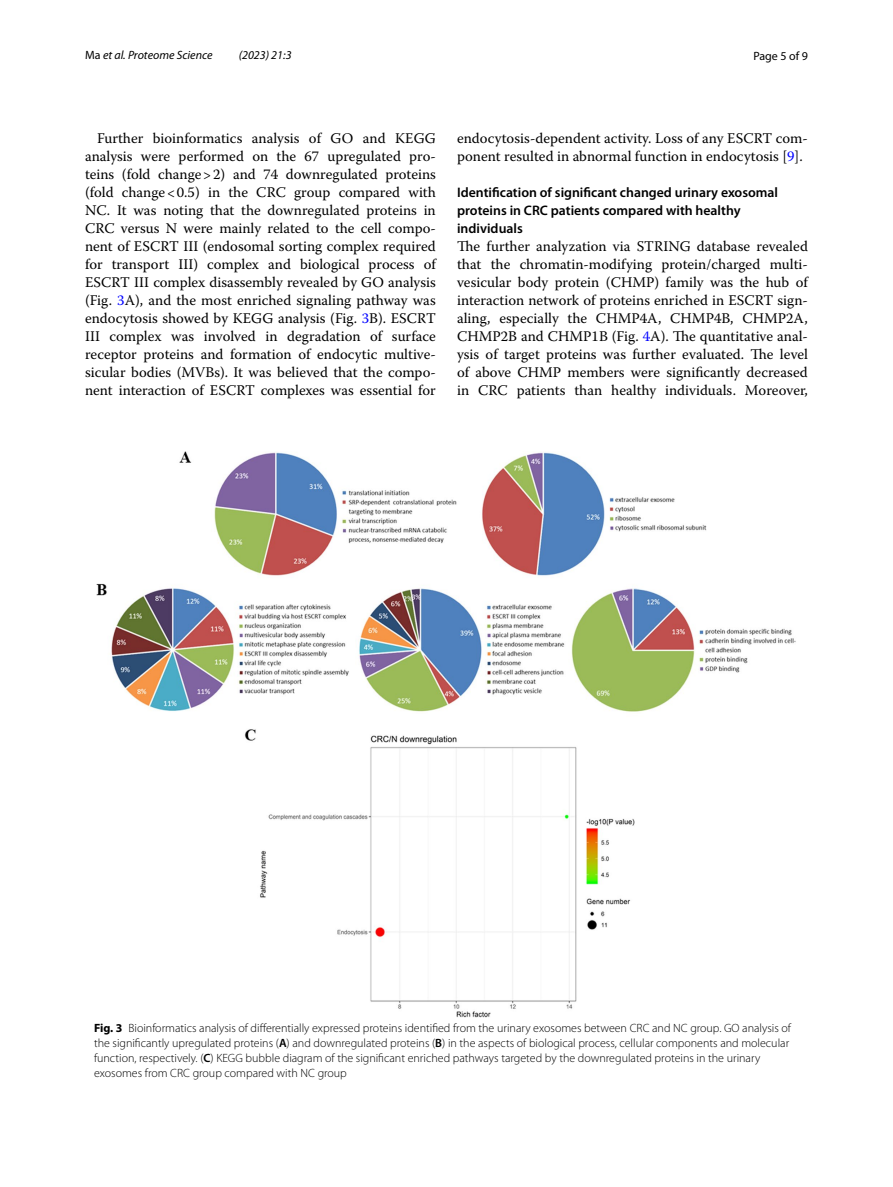
<style>
.page{position:relative;width:893px;height:1187px;background:#fff}
.page>*{position:absolute;margin:0;border:0;box-sizing:border-box;transform-origin:0 0}
.t1{font:14.7px/18px "Warnock Pro";color:#000;text-align:justify}
.t2{font:600 13.8px/18px "Myriad Pro";color:#000}
.t3{font:300 12px/15px "Myriad Pro";color:#000}
.t4{font:italic 12px "Myriad Pro";color:#000}
.t5{font:12px "Myriad Pro";color:#000}
.s1{font-style:normal}
.s2{color:#00f}
.s3{font-weight:700}
.s4{font-weight:600}
</style>
<div class="page">
<img style="left:96px;top:452px;width:700px;height:565px">
<p class="t4" style="left:85px;top:48px;width:129px"><span class="s1">Ma</span> et al. Proteome Science</p>
<p class="t4" style="left:239px;top:48px;width:54px">(2023) 21:3</p>
<p class="t5" style="left:753px;top:48px;width:56px">Page 5 of 9</p>
<p class="t1" style="left:85px;top:128px;width:352px;text-indent:12px">Further bioinformatics analysis of GO and KEGG analysis were performed on the 67 upregulated pro&shy;teins (fold change&gt;2) and 74 downregulated proteins (fold change&lt;0.5) in the CRC group compared with NC. It was noting that the downregulated proteins in CRC versus N were mainly related to the cell compo&shy;nent of ESCRT III (endosomal sorting complex required for transport III) complex and biological process of ESCRT III complex disassembly revealed by GO analysis (Fig. <span class="s2">3</span>A), and the most enriched signaling pathway was endocytosis showed by KEGG analysis (Fig. <span class="s2">3</span>B). ESCRT III complex was involved in degradation of surface receptor proteins and formation of endocytic multive&shy;sicular bodies (MVBs). It was believed that the compo&shy;nent interaction of ESCRT complexes was essential for</p>
<p class="t1" style="left:457px;top:128px;width:352px">endocytosis-dependent activity. Loss of any ESCRT com&shy;ponent resulted in abnormal function in endocytosis [<span class="s2">9</span>].</p>
<p class="t2" style="left:457px;top:183px;width:323px">Identification of significant changed urinary exosomal proteins in CRC patients compared with healthy individuals</p>
<p class="t1" style="left:457px;top:236px;width:352px">The further analyzation via STRING database revealed that the chromatin-modifying protein/charged multi&shy;vesicular body protein (CHMP) family was the hub of interaction network of proteins enriched in ESCRT sign&shy;aling, especially the CHMP4A, CHMP4B, CHMP2A, CHMP2B and CHMP1B (Fig. <span class="s2">4</span>A). The quantitative anal&shy;ysis of target proteins was further evaluated. The level of above CHMP members were significantly decreased in CRC patients than healthy individuals. Moreover,</p>
<p class="t3" style="left:94px;top:1021px;width:698px"><span class="s3">Fig. 3</span> Bioinformatics analysis of differentially expressed proteins identified from the urinary exosomes between CRC and NC group. GO analysis of the significantly upregulated proteins (<span class="s4">A</span>) and downregulated proteins (<span class="s4">B</span>) in the aspects of biological process, cellular components and molecular function, respectively. (<span class="s4">C</span>) KEGG bubble diagram of the significant enriched pathways targeted by the downregulated proteins in the urinary exosomes from CRC group compared with NC group</p>
</div>
